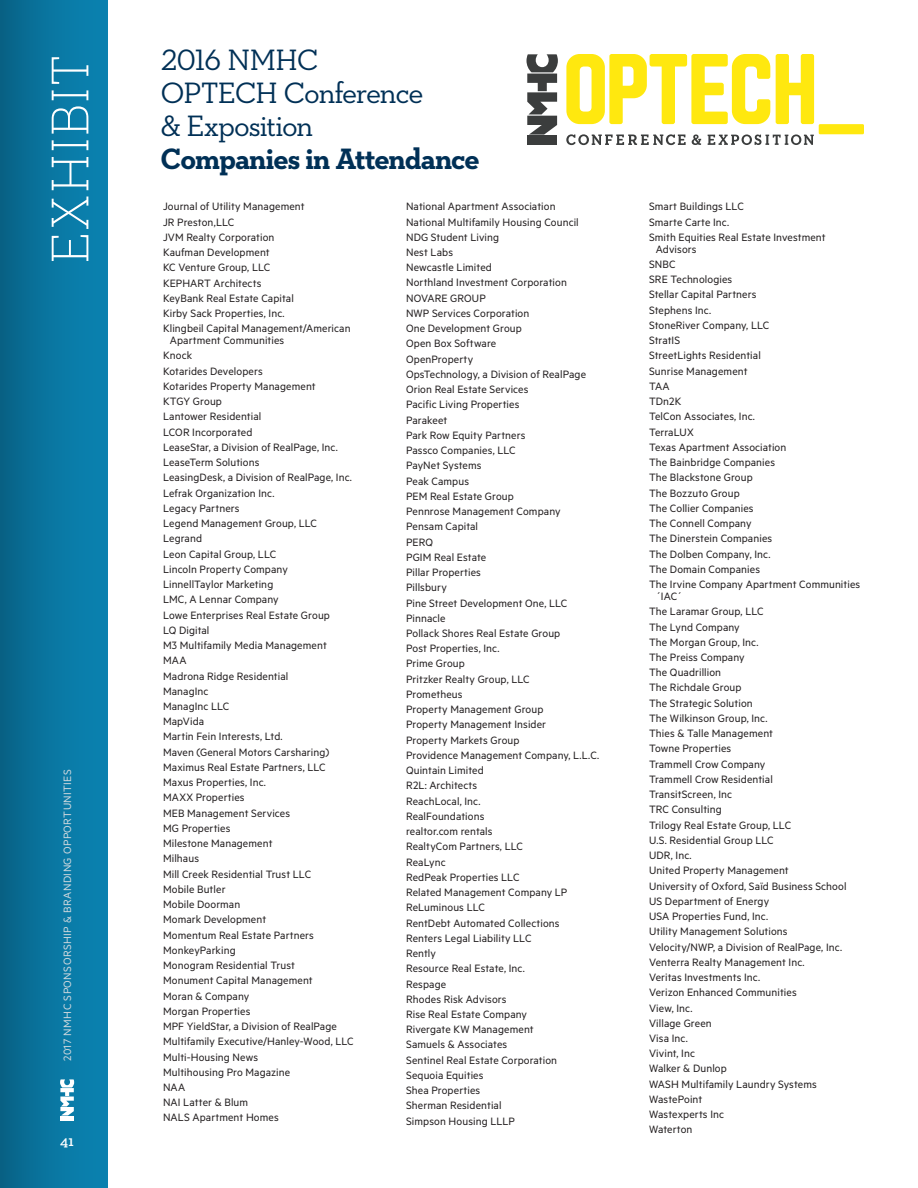
<style>
.page{position:relative;width:918px;height:1188px;background:#fff}
.page>*{position:absolute;margin:0;border:0;box-sizing:border-box;transform-origin:0 0}
.t1{font:300 54px "Neutraface Slab Text";letter-spacing:.005em;color:#fff}
.t2{font:30px/33px "Neutraface Slab Text";letter-spacing:-.04em;color:#003056}
.t3{font:700 30px "Neutraface Slab Text";letter-spacing:-.035em;color:#003056}
.t4{font:600 15px "Neutraface Slab Text";color:#fff}
.t5{font:12px/15.3px "Metric";letter-spacing:.01em;color:#231f20}
.t6{font:12px "Metric";letter-spacing:.035em;color:#cfd8de}
</style>
<div class="page">
<div style="left:1px;top:0;width:107px;height:1188px;background:linear-gradient(to right,#086489,#0b86b5)"></div>
<hr style="left:60px;top:1116px;width:14px;height:4px;background:#fff">
<svg style="left:60px;top:1079px;width:14px;height:36px"></svg>
<div style="left:527px;top:136px;width:30px;height:9px;background:#3b3d3d"></div>
<svg style="left:526px;top:54px;width:32px;height:81px"></svg>
<svg style="left:566px;top:54px;width:204px;height:70px"></svg>
<svg style="left:776px;top:54px;width:38px;height:70px"></svg>
<div style="left:819px;top:124px;width:45px;height:10px;background:#ffe80f"></div>
<svg style="left:566px;top:134px;width:120px;height:11px"></svg>
<svg style="left:692px;top:135px;width:9px;height:10px"></svg>
<svg style="left:708px;top:134px;width:106px;height:11px"></svg>
<h1 class="t1" style="left:36px;top:264px;width:211px;rotate:-90deg">EXHIBIT</h1>
<p class="t6" style="left:60px;top:1061px;width:293px;rotate:-90deg">2017 NMHC SPONSORSHIP &amp; BRANDING OPPORTUNITIES</p>
<p class="t4" style="left:60px;top:1131px;width:15px">41</p>
<h2 class="t2" style="left:160px;top:43px;width:265px">2016 NMHC<br>OPTECH Conference &amp; Exposition</h2>
<h2 class="t3" style="left:160px;top:140px;width:321px">Companies in Attendance</h2>
<p class="t5" style="left:163px;top:198px;width:189px">Journal of Utility Management<br>JR Preston,LLC<br>JVM Realty Corporation<br>Kaufman Development<br>KC Venture Group, LLC<br>KEPHART Architects<br>KeyBank Real Estate Capital<br>Kirby Sack Properties, Inc.<br>Klingbeil Capital Management/American</p>
<p class="t5" style="left:163px;top:332px;width:192px;text-indent:7px">Apartment Communities<br>Knock<br>Kotarides Developers<br>Kotarides Property Management<br>KTGY Group<br>Lantower Residential<br>LCOR Incorporated<br>LeaseStar, a Division of RealPage, Inc.<br>LeaseTerm Solutions<br>LeasingDesk, a Division of RealPage, Inc.<br>Lefrak Organization Inc.<br>Legacy Partners<br>Legend Management Group, LLC<br>Legrand<br>Leon Capital Group, LLC<br>Lincoln Property Company<br>LinnellTaylor Marketing<br>LMC, A Lennar Company<br>Lowe Enterprises Real Estate Group<br>LQ Digital<br>M3 Multifamily Media Management<br>MAA<br>Madrona Ridge Residential<br>ManagInc<br>ManagInc LLC<br>MapVida<br>Martin Fein Interests, Ltd.<br>Maven (General Motors Carsharing)<br>Maximus Real Estate Partners, LLC<br>Maxus Properties, Inc.<br>MAXX Properties<br>MEB Management Services<br>MG Properties<br>Milestone Management<br>Milhaus<br>Mill Creek Residential Trust LLC<br>Mobile Butler<br>Mobile Doorman<br>Momark Development<br>Momentum Real Estate Partners<br>MonkeyParking<br>Monogram Residential Trust<br>Monument Capital Management<br>Moran &amp; Company<br>Morgan Properties<br>MPF YieldStar, a Division of RealPage<br>Multifamily Executive/Hanley-Wood, LLC<br>Multi-Housing News<br>Multihousing Pro Magazine<br>NAA<br>NAI Latter &amp; Blum<br>NALS Apartment Homes</p>
<p class="t5" style="left:406px;top:198px;width:195px">National Apartment Association<br>National Multifamily Housing Council<br>NDG Student Living<br>Nest Labs<br>Newcastle Limited<br>Northland Investment Corporation<br>NOVARE GROUP<br>NWP Services Corporation<br>One Development Group<br>Open Box Software<br>OpenProperty<br>OpsTechnology, a Division of RealPage<br>Orion Real Estate Services<br>Pacific Living Properties<br>Parakeet<br>Park Row Equity Partners<br>Passco Companies, LLC<br>PayNet Systems<br>Peak Campus<br>PEM Real Estate Group<br>Pennrose Management Company<br>Pensam Capital<br>PERQ<br>PGIM Real Estate<br>Pillar Properties<br>Pillsbury<br>Pine Street Development One, LLC<br>Pinnacle<br>Pollack Shores Real Estate Group<br>Post Properties, Inc.<br>Prime Group<br>Pritzker Realty Group, LLC<br>Prometheus<br>Property Management Group<br>Property Management Insider<br>Property Markets Group<br>Providence Management Company, L.L.C.<br>Quintain Limited<br>R2L: Architects<br>ReachLocal, Inc.<br>RealFoundations<br>realtor.com rentals<br>RealtyCom Partners, LLC<br>ReaLync<br>RedPeak Properties LLC<br>Related Management Company LP<br>ReLuminous LLC<br>RentDebt Automated Collections<br>Renters Legal Liability LLC<br>Rently<br>Resource Real Estate, Inc.<br>Respage<br>Rhodes Risk Advisors<br>Rise Real Estate Company<br>Rivergate KW Management<br>Samuels &amp; Associates<br>Sentinel Real Estate Corporation<br>Sequoia Equities<br>Shea Properties<br>Sherman Residential<br>Simpson Housing LLLP</p>
<p class="t5" style="left:649px;top:198px;width:178px">Smart Buildings LLC<br>Smarte Carte Inc.<br>Smith Equities Real Estate Investment</p>
<p class="t5" style="left:649px;top:241px;width:213px;text-indent:7px">Advisors<br>SNBC<br>SRE Technologies<br>Stellar Capital Partners<br>Stephens Inc.<br>StoneRiver Company, LLC<br>StratIS<br>StreetLights Residential<br>Sunrise Management<br>TAA<br>TDn2K<br>TelCon Associates, Inc.<br>TerraLUX<br>Texas Apartment Association<br>The Bainbridge Companies<br>The Blackstone Group<br>The Bozzuto Group<br>The Collier Companies<br>The Connell Company<br>The Dinerstein Companies<br>The Dolben Company, Inc.<br>The Domain Companies<br>The Irvine Company Apartment Communities</p>
<p class="t5" style="left:649px;top:588px;width:199px;text-indent:7px">´IAC´<br>The Laramar Group, LLC<br>The Lynd Company<br>The Morgan Group, Inc.<br>The Preiss Company<br>The Quadrillion<br>The Richdale Group<br>The Strategic Solution<br>The Wilkinson Group, Inc.<br>Thies &amp; Talle Management<br>Towne Properties<br>Trammell Crow Company<br>Trammell Crow Residential<br>TransitScreen, Inc<br>TRC Consulting<br>Trilogy Real Estate Group, LLC<br>U.S. Residential Group LLC<br>UDR, Inc.<br>United Property Management<br>University of Oxford, Saïd Business School<br>US Department of Energy<br>USA Properties Fund, Inc.<br>Utility Management Solutions<br>Velocity/NWP, a Division of RealPage, Inc.<br>Venterra Realty Management Inc.<br>Veritas Investments Inc.<br>Verizon Enhanced Communities<br>View, Inc.<br>Village Green<br>Visa Inc.<br>Vivint, Inc<br>Walker &amp; Dunlop<br>WASH Multifamily Laundry Systems<br>WastePoint<br>Wastexperts Inc<br>Waterton</p>
</div>
